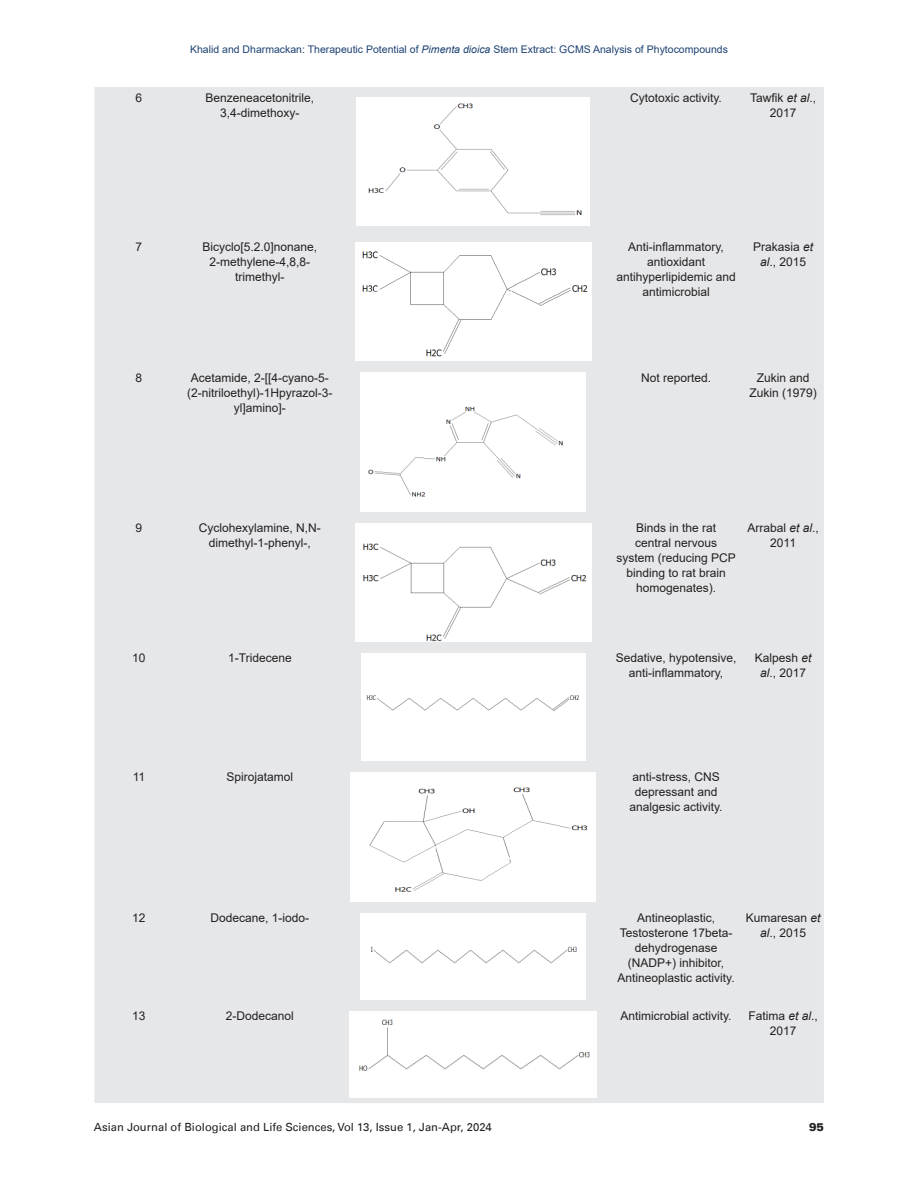
<style>
.page{position:relative;width:918px;height:1188px;background:#fff}
.page>*{position:absolute;margin:0;border:0;box-sizing:border-box;transform-origin:0 0}
.Tb_Txt{font:12px/15px "Arial";color:#231f20;text-align:center}
.t1{font:11.25px "Univers LT";color:#231f20}
.t2{font:900 11.25px "Univers LT";color:#231f20}
.t3{font:10.5px "Arial";color:#1e4273}
.s1{font-style:italic}
</style>
<div class="page">
<div style="left:94px;top:87px;width:730px;height:1016px;background:#e6e7e9"></div>
<img style="left:357px;top:98px;width:233px;height:128px">
<img style="left:355px;top:242px;width:236px;height:119px">
<img style="left:361px;top:373px;width:225px;height:139px">
<img style="left:355px;top:524px;width:236px;height:117px">
<img style="left:361px;top:653px;width:224px;height:108px">
<img style="left:351px;top:773px;width:244px;height:128px">
<img style="left:361px;top:913px;width:224px;height:86px">
<img style="left:350px;top:1011px;width:246px;height:86px">
<p class="t3" style="left:190px;top:42px;width:539px">Khalid and Dharmackan: Therapeutic Potential of <span class="s1">Pimenta dioica</span> Stem Extract: GCMS Analysis of Phytocompounds</p>
<p class="Tb_Txt" style="left:136px;top:90px;width:8px">6</p>
<p class="Tb_Txt" style="left:206px;top:90px;width:110px">Benzeneacetonitrile,<br>3,4-dimethoxy-</p>
<p class="Tb_Txt" style="left:630px;top:90px;width:93px">Cytotoxic activity.</p>
<p class="Tb_Txt" style="left:750px;top:90px;width:68px">Tawfik <span class="s1">et al</span>.,<br>2017</p>
<p class="Tb_Txt" style="left:136px;top:239px;width:8px">7</p>
<p class="Tb_Txt" style="left:203px;top:239px;width:116px">Bicyclo[5.2.0]nonane,<br>2-methylene-4,8,8- trimethyl-</p>
<p class="Tb_Txt" style="left:616px;top:239px;width:121px">Anti-inflammatory, antioxidant antihyperlipidemic and antimicrobial</p>
<p class="Tb_Txt" style="left:753px;top:239px;width:62px">Prakasia <span class="s1">et al</span>., 2015</p>
<p class="Tb_Txt" style="left:136px;top:370px;width:8px">8</p>
<p class="Tb_Txt" style="left:187px;top:370px;width:147px">Acetamide, 2-[[4-cyano-5- (2-nitriloethyl)-1Hpyrazol-3- yl]amino]-</p>
<p class="Tb_Txt" style="left:641px;top:370px;width:72px">Not reported.</p>
<p class="Tb_Txt" style="left:750px;top:370px;width:69px">Zukin and<br>Zukin (1979)</p>
<p class="Tb_Txt" style="left:136px;top:521px;width:8px">9</p>
<p class="Tb_Txt" style="left:199px;top:521px;width:124px">Cyclohexylamine, N,N&shy;dimethyl-1-phenyl-,</p>
<p class="Tb_Txt" style="left:617px;top:521px;width:121px">Binds in the rat<br>central nervous system (reducing PCP binding to rat brain homogenates).</p>
<p class="Tb_Txt" style="left:748px;top:521px;width:73px">Arrabal <span class="s1">et al</span>.,<br>2011</p>
<p class="Tb_Txt" style="left:132px;top:650px;width:15px">10</p>
<p class="Tb_Txt" style="left:228px;top:650px;width:65px">1-Tridecene</p>
<p class="Tb_Txt" style="left:616px;top:650px;width:122px">Sedative, hypotensive, anti-inflammatory,</p>
<p class="Tb_Txt" style="left:755px;top:650px;width:58px">Kalpesh <span class="s1">et al</span>., 2017</p>
<p class="Tb_Txt" style="left:133px;top:770px;width:14px">11</p>
<p class="Tb_Txt" style="left:227px;top:770px;width:68px">Spirojatamol</p>
<p class="Tb_Txt" style="left:630px;top:770px;width:95px">anti-stress, CNS depressant and analgesic activity.</p>
<p class="Tb_Txt" style="left:132px;top:910px;width:15px">12</p>
<p class="Tb_Txt" style="left:211px;top:910px;width:100px">Dodecane, 1-iodo-</p>
<p class="Tb_Txt" style="left:618px;top:910px;width:119px">Antineoplastic,<br>Testosterone 17beta&shy;dehydrogenase (NADP+) inhibitor,<br>Antineoplastic activity.</p>
<p class="Tb_Txt" style="left:746px;top:910px;width:76px">Kumaresan <span class="s1">et al</span>., 2015</p>
<p class="Tb_Txt" style="left:132px;top:1008px;width:15px">13</p>
<p class="Tb_Txt" style="left:226px;top:1008px;width:70px">2-Dodecanol</p>
<p class="Tb_Txt" style="left:621px;top:1008px;width:113px">Antimicrobial activity.</p>
<p class="Tb_Txt" style="left:749px;top:1008px;width:71px">Fatima <span class="s1">et al</span>.,<br>2017</p>
<p class="t1" style="left:94px;top:1120px;width:399px">Asian Journal of Biological and Life Sciences, Vol 13, Issue 1, Jan-Apr, 2024</p>
<p class="t2" style="left:809px;top:1120px;width:17px">95</p>
</div>
